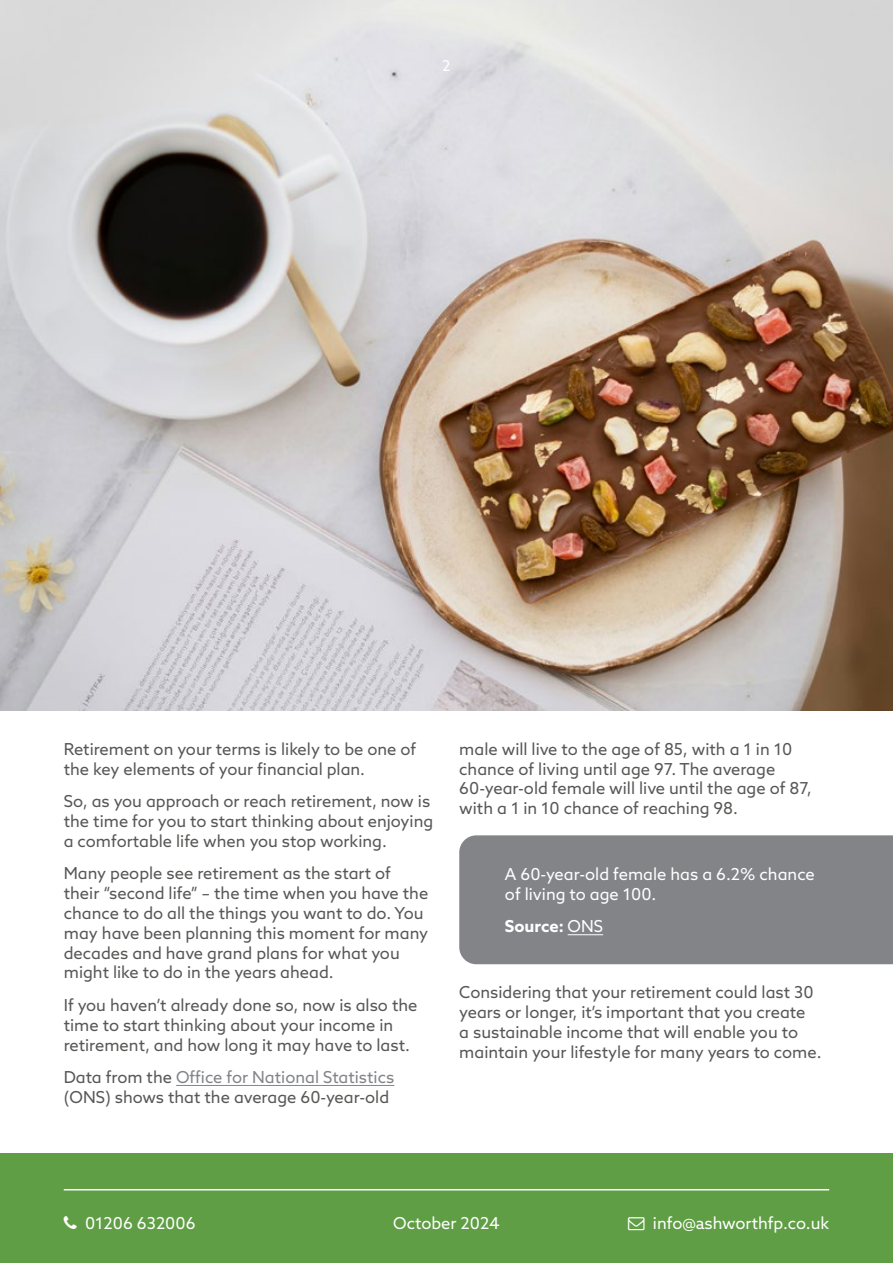
<style>
.page{position:relative;width:893px;height:1263px;background:#fff}
.page>*{position:absolute;margin:0;border:0;box-sizing:border-box;transform-origin:0 0}
.t1{font:16.5px/19.8px "Azo Sans";color:#575756}
.t2{font:16.5px/19.8px "Azo Sans";color:#fff}
.t3{font:700 16.5px "Azo Sans";color:#fff}
.t4{font:15px "Azo Sans";color:#fff}
.s1{color:#828488}
.s2{font-weight:400}
</style>
<div class="page">
<div style="left:0;top:1153px;width:893px;height:110px;background:#609e45"></div>
<hr style="left:64px;top:1189px;width:765px;height:1px;background:#fff">
<hr style="left:176px;top:1085px;width:218px;height:1px;background:#828488">
<img style="left:0;top:0;width:893px;height:710px">
<div style="left:459px;top:835px;width:434px;height:129px;background:#828488"></div>
<hr style="left:568px;top:934px;width:35px;height:1px;background:#fff">
<p class="t4" style="left:442px;top:56px;width:10px">2</p>
<p class="t1" style="left:64px;top:739px;width:354px">Retirement on your terms is likely to be one of the key elements of your financial plan.</p>
<p class="t1" style="left:64px;top:791px;width:371px">So, as you approach or reach retirement, now is the time for you to start thinking about enjoying a comfortable life when you stop working.</p>
<p class="t1" style="left:64px;top:863px;width:366px">Many people see retirement as the start of their “second life” – the time when you have the chance to do all the things you want to do. You may have been planning this moment for many decades and have grand plans for what you might like to do in the years ahead.</p>
<p class="t1" style="left:64px;top:995px;width:355px">If you haven’t already done so, now is also the time to start thinking about your income in retirement, and how long it may have to last.</p>
<p class="t1" style="left:64px;top:1067px;width:332px">Data from the <span class="s1">Office for National Statistics </span>(ONS) shows that the average 60-year-old</p>
<p class="t1" style="left:459px;top:739px;width:354px">male will live to the age of 85, with a 1 in 10 chance of living until age 97. The average 60-year-old female will live until the age of 87, with a 1 in 10 chance of reaching 98.</p>
<p class="t2" style="left:505px;top:864px;width:311px">A 60-year-old female has a 6.2% chance of living to age 100.</p>
<p class="t3" style="left:505px;top:916px;width:100px">Source: <span class="s2">ONS</span></p>
<p class="t1" style="left:459px;top:982px;width:364px">Considering that your retirement could last 30 years or longer, it’s important that you create<br>a sustainable income that will enable you to maintain your lifestyle for many years to come.</p>
<p class="t2" style="left:85px;top:1213px;width:112px">01206 632006</p>
<p class="t2" style="left:653px;top:1213px;width:178px">info@ashworthfp.co.uk</p>
<p class="t2" style="left:393px;top:1213px;width:108px">October 2024</p>
</div>
